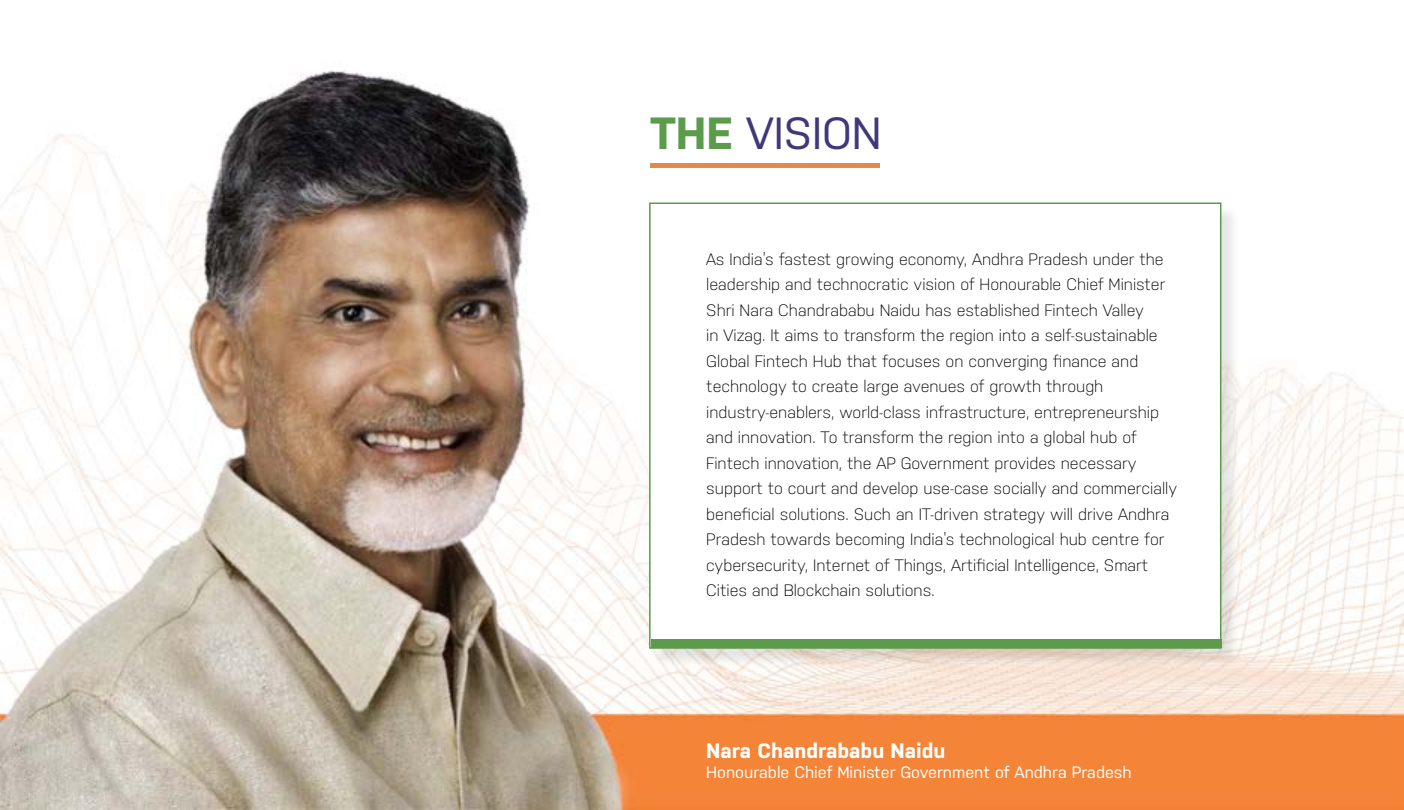
<style>
.page{position:relative;width:1404px;height:810px;background:#fff}
.page>*{position:absolute;margin:0;border:0;box-sizing:border-box;transform-origin:0 0}
.t1{font:45px "Nudista";color:#403878}
.t2{font:700 21px "Nudista";color:#fff}
.t3{font:300 16.5px/25.5px "Nudista";color:#000}
.t4{font:16.5px "Nudista";color:#fff}
.s1{font-weight:700;color:#5b9b4b}
</style>
<div class="page">
<img style="left:0;top:70px;width:1404px;height:740px">
<div style="left:652px;top:205px;width:588px;height:462px;background:#000;opacity:.1"></div>
<div style="left:649px;top:202px;width:572px;height:447px;background:#fff;border:2px solid #5b9b4b"></div>
<div style="left:651px;top:639px;width:570px;height:9px;background:#5b9b4b"></div>
<div style="left:651px;top:163px;width:229px;height:5px;background:#e4894a"></div>
<h1 class="t1" style="left:651px;top:107px;width:233px"><span class="s1">THE</span> VISION</h1>
<p class="t3" style="left:706px;top:246px;width:472px">As India’s fastest growing economy, Andhra Pradesh under the leadership and technocratic vision of Honourable Chief Minister Shri Nara Chandrababu Naidu has established Fintech Valley<br>in Vizag. It aims to transform the region into a self-sustainable Global Fintech Hub that focuses on converging finance and technology to create large avenues of growth through industry-enablers, world-class infrastructure, entrepreneurship and innovation. To transform the region into a global hub of Fintech innovation, the AP Government provides necessary support to court and develop use-case socially and commercially beneficial solutions. Such an IT-driven strategy will drive Andhra Pradesh towards becoming India’s technological hub centre for cybersecurity, Internet of Things, Artificial Intelligence, Smart Cities and Blockchain solutions.</p>
<p class="t2" style="left:706px;top:739px;width:241px">Nara Chandrababu Naidu</p>
<p class="t4" style="left:706px;top:762px;width:427px">Honourable Chief Minister Government of Andhra Pradesh</p>
</div>
